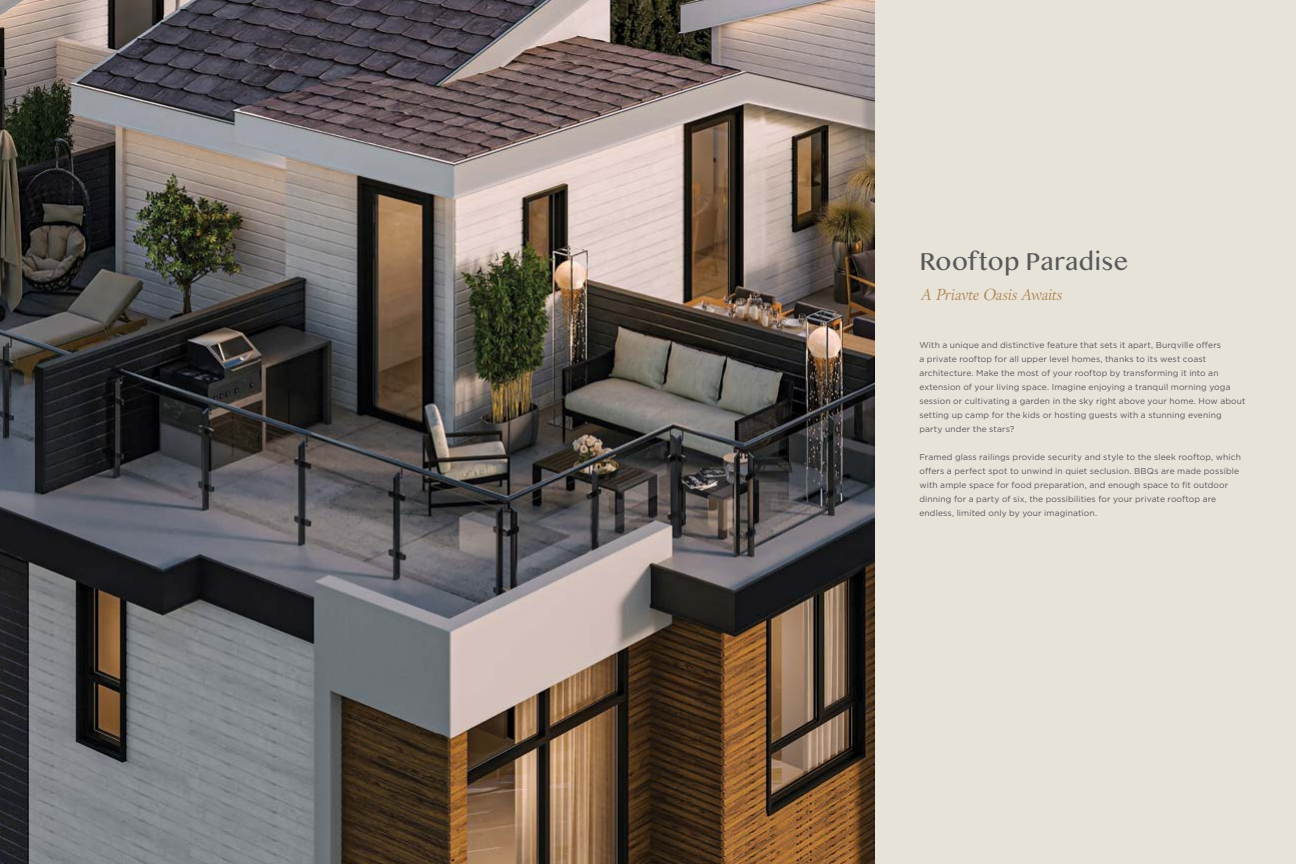
<style>
.page{position:relative;width:1296px;height:864px;background:#e8e3d9}
.page>*{position:absolute;margin:0;border:0;box-sizing:border-box;transform-origin:0 0}
.t1{font:26px "Myanmar MN";letter-spacing:-.01em;color:#58595b}
.t2{font:300 16px "Park Lane";color:#af8958}
.t3{font:8.5px/14px "Gotham";letter-spacing:.01em;color:#58595b}
</style>
<div class="page">
<img style="left:0;top:0;width:874px;height:864px">
<h1 class="t1" style="left:919px;top:246px;width:211px">Rooftop Paradise</h1>
<h2 class="t2" style="left:919px;top:286px;width:143px">A Priavte Oasis Awaits</h2>
<p class="t3" style="left:919px;top:338px;width:328px">With a unique and distinctive feature that sets it apart, Burqville offers<br>a private rooftop for all upper level homes, thanks to its west coast architecture. Make the most of your rooftop by transforming it into an extension of your living space. Imagine enjoying a tranquil morning yoga session or cultivating a garden in the sky right above your home. How about setting up camp for the kids or hosting guests with a stunning evening party under the stars?</p>
<p class="t3" style="left:919px;top:450px;width:323px">Framed glass railings provide security and style to the sleek rooftop, which offers a perfect spot to unwind in quiet seclusion. BBQs are made possible with ample space for food preparation, and enough space to fit outdoor dinning for a party of six, the possibilities for your private rooftop are endless, limited only by your imagination.</p>
</div>
